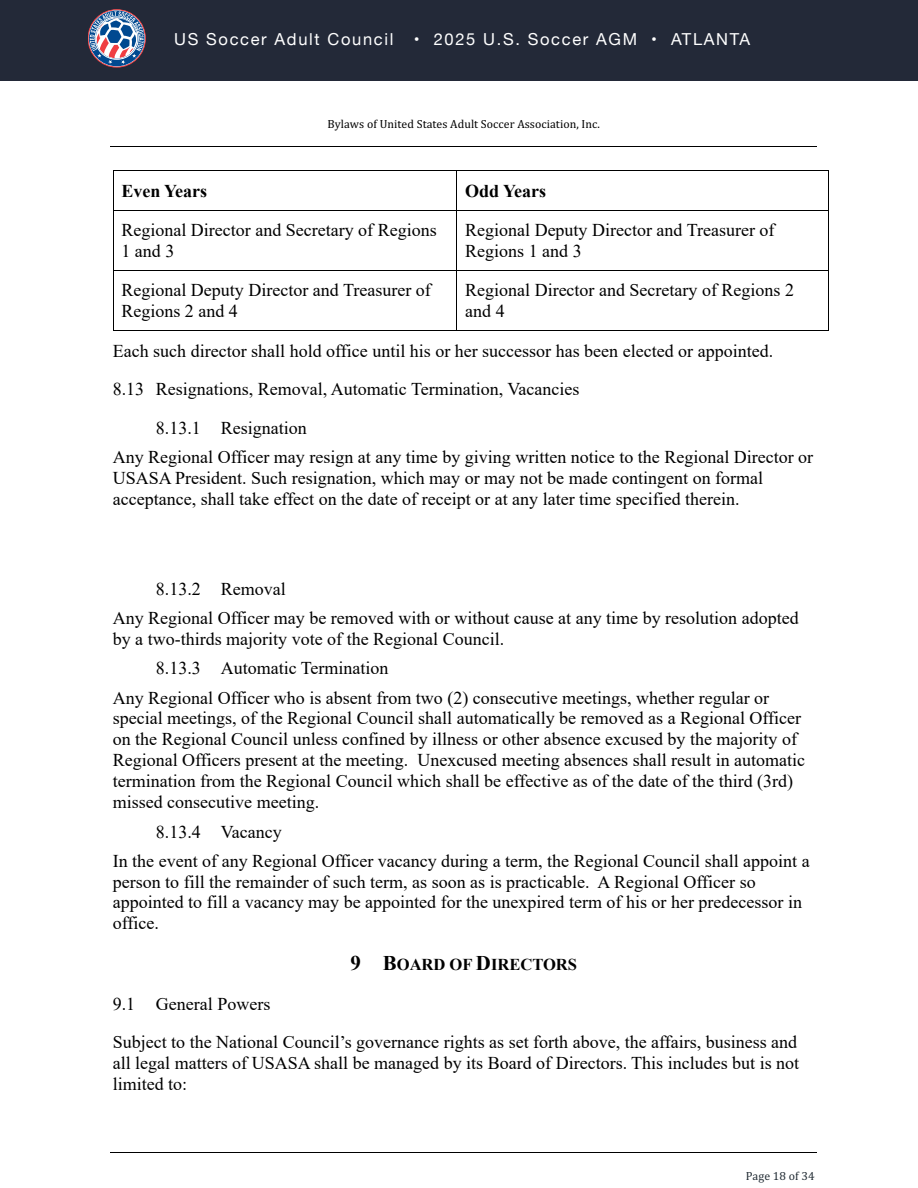
<style>
.page{position:relative;width:918px;height:1188px;background:#fff}
.page>*{position:absolute;margin:0;border:0;box-sizing:border-box;transform-origin:0 0}
.t1{font:18px/20.9px "Times New Roman";color:#000}
.t2{font:700 18px "Times New Roman";color:#000}
.t3{font:16.5px "Helvetica Neue";letter-spacing:.1em;color:#fff}
.t4{font:700 16.5px "Times New Roman";color:#000}
.t5{font:11.85px "Cambria";letter-spacing:.005em;color:#000}
.t6{font:11.85px "Cambria";letter-spacing:.005em;color:#212b33}
.s1{font-size:20.85px}
</style>
<div class="page">
<hr style="left:111px;top:146px;width:706px;height:1px;background:#000">
<hr style="left:111px;top:1152px;width:706px;height:1px;background:#000">
<hr style="left:113px;top:170px;width:344px;height:1px;background:#000">
<hr style="left:457px;top:170px;width:371px;height:1px;background:#000">
<hr style="left:113px;top:171px;width:1px;height:39px;background:#000">
<hr style="left:457px;top:171px;width:1px;height:39px;background:#000">
<hr style="left:828px;top:171px;width:1px;height:39px;background:#000">
<hr style="left:113px;top:210px;width:344px;height:1px;background:#000">
<hr style="left:457px;top:210px;width:371px;height:1px;background:#000">
<hr style="left:113px;top:211px;width:1px;height:59px;background:#000">
<hr style="left:457px;top:211px;width:1px;height:59px;background:#000">
<hr style="left:828px;top:211px;width:1px;height:59px;background:#000">
<hr style="left:113px;top:270px;width:344px;height:1px;background:#000">
<hr style="left:457px;top:270px;width:371px;height:1px;background:#000">
<hr style="left:113px;top:271px;width:1px;height:59px;background:#000">
<hr style="left:113px;top:330px;width:344px;height:1px;background:#000">
<hr style="left:457px;top:271px;width:1px;height:59px;background:#000">
<hr style="left:457px;top:330px;width:371px;height:1px;background:#000">
<hr style="left:828px;top:271px;width:1px;height:59px;background:#000">
<div style="left:0;top:0;width:918px;height:81px;background:#232938"></div>
<svg style="left:90px;top:11px;width:54px;height:53px;background:#7784a4"></svg>
<p class="t3" style="left:174px;top:28px;width:577px">US Soccer Adult Council • 2025 U.S. Soccer AGM • ATLANTA</p>
<p class="t5" style="left:328px;top:117px;width:274px">Bylaws of United States Adult Soccer Association, Inc.</p>
<p class="t2" style="left:121px;top:178px;width:87px">Even Years</p>
<p class="t2" style="left:465px;top:178px;width:82px">Odd Years</p>
<p class="t1" style="left:121px;top:219px;width:317px">Regional Director and Secretary of Regions<br>1 and 3</p>
<p class="t1" style="left:465px;top:219px;width:311px">Regional Deputy Director and Treasurer of<br>Regions 1 and 3</p>
<p class="t1" style="left:121px;top:279px;width:311px">Regional Deputy Director and Treasurer of<br>Regions 2 and 4</p>
<p class="t1" style="left:465px;top:279px;width:330px">Regional Director and Secretary of Regions 2 and 4</p>
<p class="t1" style="left:113px;top:340px;width:662px">Each such director shall hold office until his or her successor has been elected or appointed.</p>
<p class="t1" style="left:113px;top:378px;width:468px">8.13 Resignations, Removal, Automatic Termination, Vacancies</p>
<p class="t1" style="left:156px;top:417px;width:152px">8.13.1 Resignation</p>
<p class="t1" style="left:113px;top:446px;width:702px">Any Regional Officer may resign at any time by giving written notice to the Regional Director or<br>USASA President. Such resignation, which may or may not be made contingent on formal acceptance, shall take effect on the date of receipt or at any later time specified therein.</p>
<p class="t1" style="left:113px;top:573px;width:688px;line-height:29.1px;text-indent:43px">8.13.2 Removal<br>Any Regional Officer may be removed with or without cause at any time by resolution adopted</p>
<p class="t1" style="left:113px;top:628px;width:393px">by a two-thirds majority vote of the Regional Council.</p>
<p class="t1" style="left:156px;top:657px;width:234px">8.13.3 Automatic Termination</p>
<p class="t1" style="left:113px;top:687px;width:658px">Any Regional Officer who is absent from two (2) consecutive meetings, whether regular or</p>
<p class="t1" style="left:113px;top:707px;width:694px">special meetings, of the Regional Council shall automatically be removed as a Regional Officer on the Regional Council unless confined by illness or other absence excused by the majority of Regional Officers present at the meeting. Unexcused meeting absences shall result in automatic termination from the Regional Council which shall be effective as of the date of the third (3rd) missed consecutive meeting.</p>
<p class="t1" style="left:113px;top:816px;width:699px;line-height:29.1px;text-indent:43px">8.13.4 Vacancy<br>In the event of any Regional Officer vacancy during a term, the Regional Council shall appoint a</p>
<p class="t1" style="left:113px;top:871px;width:691px">person to fill the remainder of such term, as soon as is practicable. A Regional Officer so appointed to fill a vacancy may be appointed for the unexpired term of his or her predecessor in office.</p>
<p class="t4" style="left:350px;top:953px;width:228px"><span class="s1">9 B</span>OARD OF <span class="s1">D</span>IRECTORS</p>
<p class="t1" style="left:113px;top:984px;width:686px;line-height:38.5px">9.1 General Powers<br>Subject to the National Council’s governance rights as set forth above, the affairs, business and</p>
<p class="t1" style="left:113px;top:1052px;width:688px;line-height:21.3px">all legal matters of USASA shall be managed by its Board of Directors. This includes but is not limited to:</p>
<p class="t6" style="left:746px;top:1169px;width:70px">Page 18 of 34</p>
</div>
